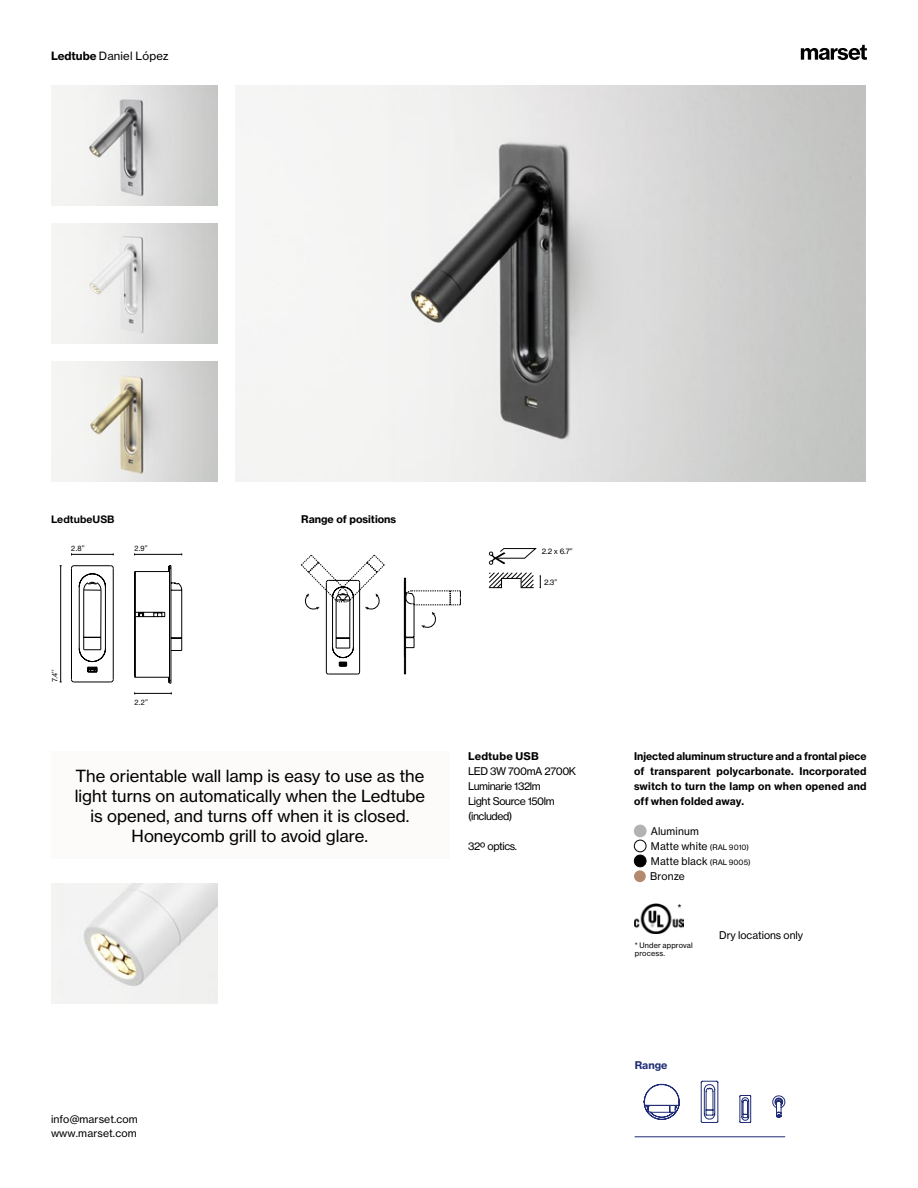
<style>
.page{position:relative;width:918px;height:1188px;background:#fff}
.page>*{position:absolute;margin:0;border:0;box-sizing:border-box;transform-origin:0 0}
.t1{font:16.5px/20.2px "N Haas Grotesk TX Pro 55 Rg";color:#000;text-align:center}
.t2{font:11.25px "N Haas Grotesk TX Pro 55 Rg";letter-spacing:.015em;color:#000}
.t3{font:10.5px/15px "N Haas Grotesk TX Pro 75 Bd";letter-spacing:.02em;color:#000;text-align:justify}
.t4{font:10.5px/15px "N Haas Grotesk TX Pro 55 Rg";letter-spacing:-.04em;color:#000}
.t5{font:10.5px/15px "N Haas Grotesk TX Pro 55 Rg";letter-spacing:.02em;color:#000}
.t6{font:10.5px/13.5px "N Haas Grotesk TX Pro 55 Rg";color:#000}
.t7{font:10.5px "N Haas Grotesk TX Pro 75 Bd";color:#000}
.t8{font:700 10.5px "Helvetica Neue LT Std";letter-spacing:.01em;color:#000}
.t9{font:10.5px "N Haas Grotesk TX Pro 75 Bd";color:#202d76}
.t10{font:7.5px/7.5px "N Haas Grotesk TX Pro 55 Rg";letter-spacing:.025em;color:#000}
.t11{font:7.5px "Helvetica Neue LT Std";color:#000}
.s1{font-family:"N Haas Grotesk TX Pro 75 Bd"}
.s2{font-family:"N Haas Grotesk TX Pro 55 Rg"}
.s3{font-size:7.5px}
</style>
<div class="page">
<div style="left:634px;top:825px;width:12px;height:12px;background:#b3b2b2;border-radius:50%"></div>
<div style="left:634px;top:825px;width:12px;height:12px;border:1px solid #b3b2b2;border-radius:50%"></div>
<div style="left:634px;top:840px;width:12px;height:12px;border:1px solid #000;border-radius:50%"></div>
<div style="left:634px;top:855px;width:12px;height:12px;background:#000;border-radius:50%"></div>
<div style="left:634px;top:855px;width:12px;height:12px;border:1px solid #000;border-radius:50%"></div>
<div style="left:634px;top:870px;width:12px;height:12px;background:#b38970;border-radius:50%"></div>
<div style="left:51px;top:752px;width:399px;height:107px;background:#fcfbfa"></div>
<svg style="left:801px;top:45px;width:66px;height:15px"></svg>
<svg style="left:404px;top:578px;width:57px;height:96px"></svg>
<svg style="left:489px;top:548px;width:48px;height:17px"></svg>
<svg style="left:489px;top:572px;width:45px;height:17px"></svg>
<svg style="left:540px;top:576px;width:1px;height:12px"></svg>
<img style="left:51px;top:85px;width:167px;height:120px">
<img style="left:51px;top:223px;width:167px;height:120px">
<img style="left:51px;top:361px;width:167px;height:120px">
<img style="left:51px;top:883px;width:167px;height:120px">
<hr style="left:71px;top:554px;width:42px;height:1px;background:#000">
<hr style="left:135px;top:554px;width:47px;height:1px;background:#000">
<hr style="left:135px;top:693px;width:36px;height:1px;background:#000">
<hr style="left:60px;top:566px;width:1px;height:116px;background:#000">
<hr style="left:74px;top:682px;width:37px;height:1px;background:#000">
<svg style="left:71px;top:565px;width:43px;height:117px"></svg>
<svg style="left:301px;top:555px;width:84px;height:120px"></svg>
<svg style="left:134px;top:565px;width:48px;height:119px"></svg>
<hr style="left:635px;top:1137px;width:150px;height:1px;background:#202d76">
<svg style="left:643px;top:1083px;width:37px;height:37px"></svg>
<svg style="left:701px;top:1081px;width:17px;height:42px"></svg>
<svg style="left:739px;top:1095px;width:12px;height:28px"></svg>
<img style="left:635px;top:903px;width:49px;height:31px">
<svg style="left:772px;top:1095px;width:14px;height:23px"></svg>
<img style="left:236px;top:85px;width:630px;height:396px">
<p class="t2" style="left:51px;top:49px;width:119px"><span class="s1">Ledtube</span> Daniel López</p>
<p class="t8" style="left:51px;top:513px;width:65px">LedtubeUSB</p>
<p class="t7" style="left:301px;top:513px;width:97px">Range of positions</p>
<p class="t11" style="left:71px;top:544px;width:15px">2.8<span class="s2">’’</span></p>
<p class="t11" style="left:134px;top:544px;width:15px">2.9<span class="s2">’’</span></p>
<p class="t11" style="left:50px;top:682px;width:14px;rotate:-90deg">7.4<span class="s2">’’</span></p>
<p class="t11" style="left:134px;top:697px;width:15px">2.2<span class="s2">’’</span></p>
<h1 class="t1" style="left:75px;top:765px;width:352px">The orientable wall lamp is easy to use as the light turns on automatically when the Ledtube is opened, and turns off when it is closed.<br>Honeycomb grill to avoid glare.</h1>
<p class="t10" style="left:542px;top:548px;width:32px">2.2 x 6.7’’</p>
<p class="t10" style="left:544px;top:578px;width:15px">2.3’’</p>
<p class="t3" style="left:468px;top:749px;width:72px">Ledtube USB</p>
<p class="t4" style="left:468px;top:764px;width:110px">LED 3W 700mA 2700K<br>Luminarie 132lm<br>Light Source 150lm (included)</p>
<p class="t4" style="left:468px;top:839px;width:51px">32º optics.</p>
<p class="t6" style="left:51px;top:1113px;width:88px">info@marset.com www.marset.com</p>
<p class="t3" style="left:634px;top:749px;width:234px">Injected aluminum structure and a frontal piece of transparent polycarbonate. Incorporated switch to turn the lamp on when opened and off when folded away.</p>
<p class="t5" style="left:650px;top:824px;width:102px">Aluminum<br>Matte white <span class="s3">(RAL 9010)<br></span>Matte black <span class="s3">(RAL 9005)<br></span>Bronze</p>
<p class="t6" style="left:677px;top:901px;width:6px">*</p>
<p class="t10" style="left:635px;top:942px;width:60px">* Under approval process.</p>
<p class="t6" style="left:719px;top:929px;width:86px">Dry locations only</p>
<p class="t9" style="left:635px;top:1058px;width:34px">Range</p>
</div>
